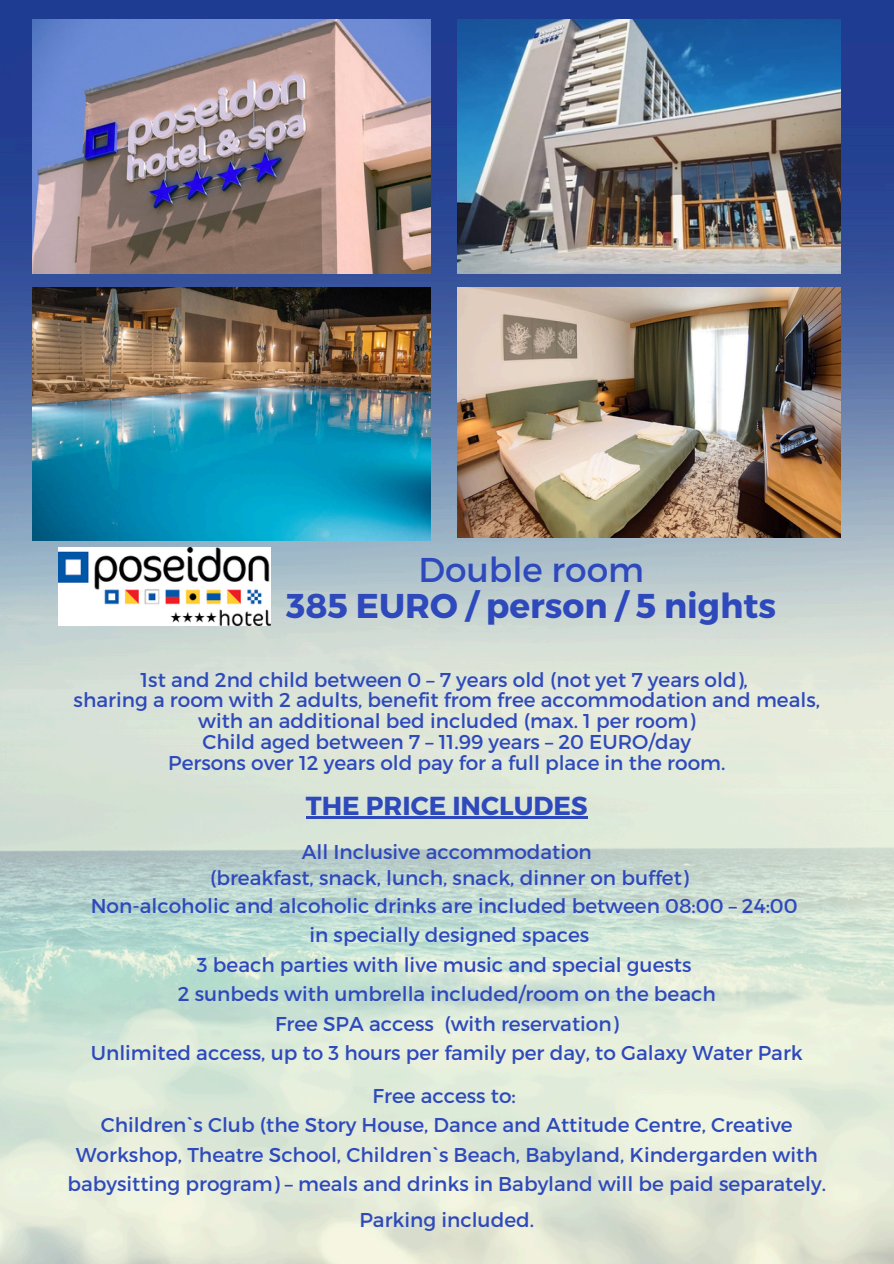
<style>
.page{position:relative;width:894px;height:1264px;background:#fff}
.page>*{position:absolute;margin:0;border:0;box-sizing:border-box;transform-origin:0 0}
.t1{font:700 34.35px/36px "Montserrat";color:#2e49bb;text-align:center}
.t2{font:700 25.95px "Montserrat";color:#2e49bb}
.t3{font:19.95px/29.4px "Montserrat";color:#2e49bb;text-align:center}
.s1{font-weight:400}
</style>
<div class="page">
<img style="left:0;top:0;width:893px;height:1263px">
<img style="left:457px;top:20px;width:383px;height:253px">
<img style="left:32px;top:20px;width:398px;height:253px">
<img style="left:32px;top:287px;width:399px;height:253px">
<img style="left:457px;top:287px;width:383px;height:250px">
<hr style="left:306px;top:816px;width:281px;height:2px;background:#2e49bb">
<img style="left:58px;top:547px;width:213px;height:78px">
<p class="t1" style="left:286px;top:549px;width:491px"><span class="s1">Double room<br></span>385 EURO / person / 5 nights</p>
<p class="t3" style="left:140px;top:664px;width:608px">1st and 2nd child between 0 – 7 years old (not yet 7 years old),</p>
<p class="t3" style="left:74px;top:689px;width:747px;line-height:20.7px">sharing a room with 2 adults, benefit from free accommodation and meals, with an additional bed included (max. 1 per room)</p>
<p class="t3" style="left:202px;top:726px;width:490px">Child aged between 7 – 11.99 years – 20 EURO/day</p>
<p class="t3" style="left:168px;top:746px;width:558px">Persons over 12 years old pay for a full place in the room.</p>
<h1 class="t2" style="left:306px;top:789px;width:283px">THE PRICE INCLUDES</h1>
<p class="t3" style="left:301px;top:835px;width:291px">All Inclusive accommodation</p>
<p class="t3" style="left:210px;top:861px;width:480px">(breakfast, snack, lunch, snack, dinner on buffet)</p>
<p class="t3" style="left:91px;top:890px;width:708px">Non-alcoholic and alcoholic drinks are included between 08:00 – 24:00</p>
<p class="t3" style="left:309px;top:919px;width:281px">in specially designed spaces</p>
<h2 class="t3" style="left:197px;top:948px;width:496px">3 beach parties with live music and special guests</h2>
<p class="t3" style="left:178px;top:978px;width:539px">2 sunbeds with umbrella included/room on the beach</p>
<p class="t3" style="left:275px;top:1007px;width:345px">Free SPA access (with reservation)</p>
<p class="t3" style="left:91px;top:1037px;width:713px">Unlimited access, up to 3 hours per family per day, to Galaxy Water Park</p>
<p class="t3" style="left:372px;top:1079px;width:145px">Free access to:</p>
<p class="t3" style="left:67px;top:1109px;width:759px">Children`s Club (the Story House, Dance and Attitude Centre, Creative<br>Workshop, Theatre School, Children`s Beach, Babyland, Kindergarden with babysitting program) – meals and drinks in Babyland will be paid separately.</p>
<p class="t3" style="left:359px;top:1204px;width:176px">Parking included.</p>
</div>
